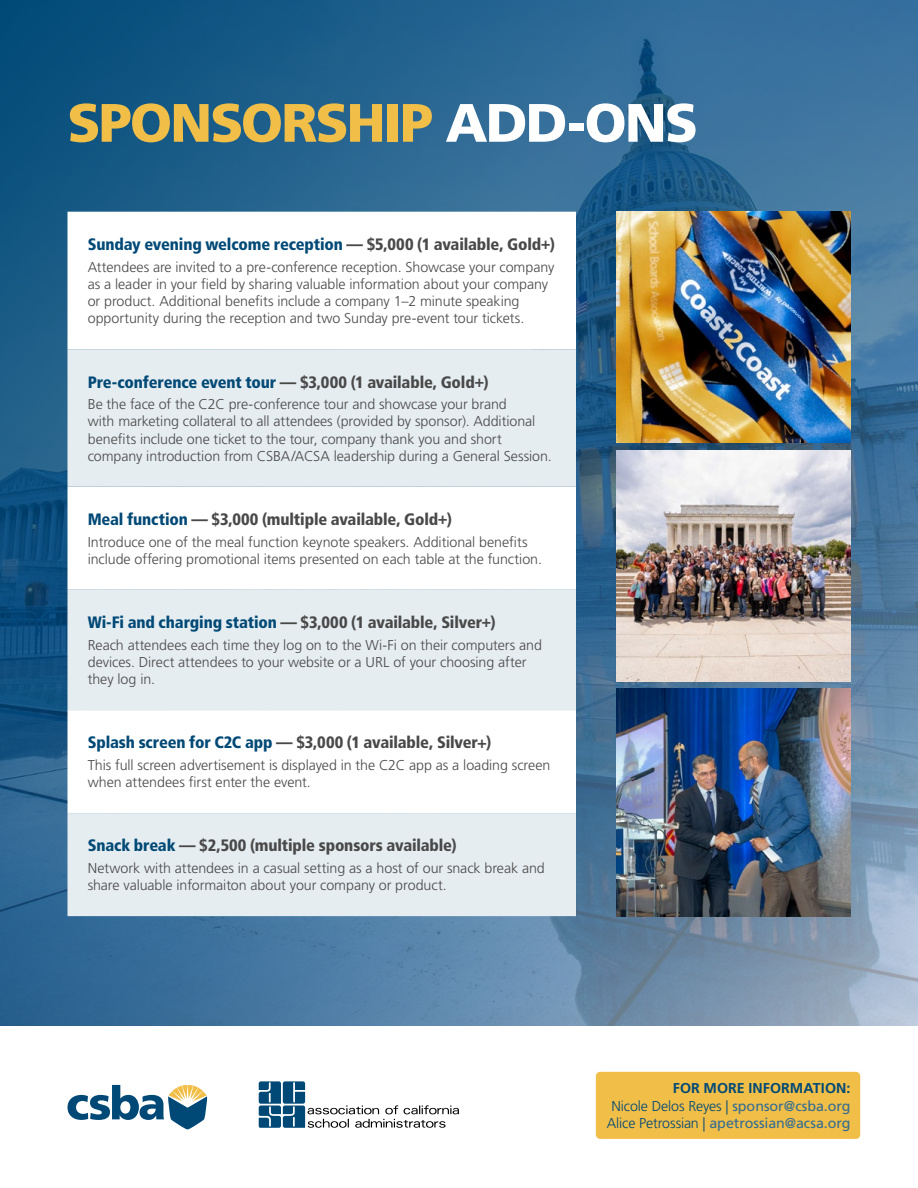
<style>
.page{position:relative;width:918px;height:1188px;background:#fff}
.page>*{position:absolute;margin:0;border:0;box-sizing:border-box;transform-origin:0 0}
.t1{font:900 54px "Frutiger LT Std";letter-spacing:-.035em;color:#f1be48}
.t2{font:900 condensed 16.5px "Frutiger LT Std";letter-spacing:-.01em;color:#494949}
.t3{font:900 condensed 16.5px "Frutiger LT Std";letter-spacing:-.01em;color:#004976}
.t4{font:300 14.25px/17.2px "Frutiger LT Std";letter-spacing:-.005em;color:#494949}
.t5{font:14.25px/17.2px "Frutiger LT Std";color:#336d91;text-align:right}
.s1{color:#fff}
.s2{color:#494949}
.s3{color:#004976}
.s4{font-weight:700;color:#004976}
.s5{font-weight:300;color:#004976}
</style>
<div class="page">
<img style="left:0;top:0;width:918px;height:1026px">
<img style="left:616px;top:450px;width:234px;height:231px">
<img style="left:616px;top:689px;width:234px;height:227px">
<img style="left:616px;top:212px;width:234px;height:231px">
<svg style="left:68px;top:212px;width:508px;height:137px"></svg>
<svg style="left:68px;top:349px;width:508px;height:567px;fill:#e6edf1"></svg>
<svg style="left:259px;top:1081px;width:200px;height:47px"></svg>
<svg style="left:68px;top:1085px;width:139px;height:45px"></svg>
<div style="left:596px;top:1072px;width:264px;height:67px;background:#f1be48;border-radius:4px"></div>
<h1 class="t1" style="left:68px;top:90px;width:632px">SPONSORSHIP <span class="s1">ADD-ONS</span></h1>
<p class="t3" style="left:88px;top:234px;width:469px">Sunday evening welcome reception <span class="s2">— $5,000 (1 available, Gold+)</span></p>
<p class="t4" style="left:88px;top:258px;width:468px">Attendees are invited to a pre-conference reception. Showcase your company as a leader in your field by sharing valuable information about your company or product. Additional benefits include a company 1–2 minute speaking opportunity during the reception and two Sunday pre-event tour tickets.</p>
<p class="t2" style="left:88px;top:372px;width:402px"><span class="s3">Pre-conference event tour</span> — $3,000 (1 available, Gold+)</p>
<p class="t4" style="left:88px;top:396px;width:466px">Be the face of the C2C pre-conference tour and showcase your brand<br>with marketing collateral to all attendees (provided by sponsor). Additional benefits include one ticket to the tour, company thank you and short company introduction from CSBA/ACSA leadership during a General Session.</p>
<p class="t2" style="left:88px;top:509px;width:366px"><span class="s3">Meal function</span> — $3,000 (multiple available, Gold+)</p>
<p class="t4" style="left:88px;top:533px;width:456px">Introduce one of the meal function keynote speakers. Additional benefits include offering promotional items presented on each table at the function.</p>
<p class="t2" style="left:88px;top:612px;width:409px"><span class="s3">Wi-Fi and charging station</span> — $3,000 (1 available, Silver+)</p>
<p class="t4" style="left:88px;top:636px;width:456px">Reach attendees each time they log on to the Wi-Fi on their computers and devices. Direct attendees to your website or a URL of your choosing after they log in.</p>
<p class="t2" style="left:88px;top:733px;width:405px"><span class="s3">Splash screen for C2C app</span> — $3,000 (1 available, Silver+)</p>
<p class="t4" style="left:88px;top:757px;width:464px">This full screen advertisement is displayed in the C2C app as a loading screen when attendees first enter the event.</p>
<p class="t2" style="left:88px;top:836px;width:371px"><span class="s3">Snack break</span> — $2,500 (multiple sponsors available)</p>
<p class="t4" style="left:88px;top:860px;width:459px">Network with attendees in a casual setting as a host of our snack break and share valuable informaiton about your company or product.</p>
<p class="t5" style="left:607px;top:1080px;width:245px"><span class="s4">FOR MORE INFORMATION:<br></span><span class="s5">Nicole Delos Reyes |</span> sponsor@csba.org<br><span class="s5">Alice Petrossian |</span> apetrossian@acsa.org</p>
</div>
